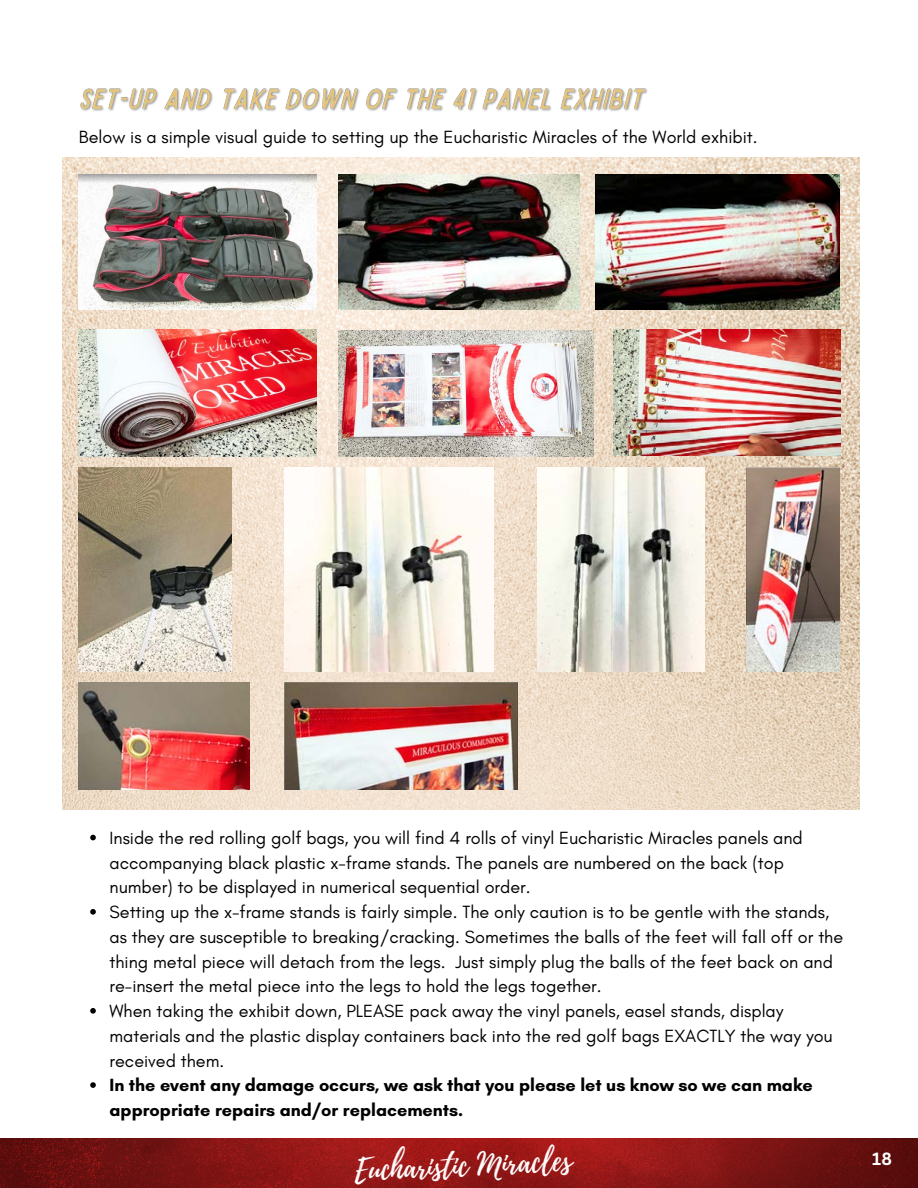
<style>
.page{position:relative;width:918px;height:1188px;background:#fff}
.page>*{position:absolute;margin:0;border:0;box-sizing:border-box;transform-origin:0 0}
.t1{font:30.6px "Playlist Script";color:#fcfcfc}
.t2{font:18px/24.8px "Glacial Indifference";color:#000}
.t3{font:700 18px/24.8px "Glacial Indifference";color:#000}
.t4{font:700 17.25px "Canva Sans";color:#fff}
</style>
<div class="page">
<img style="left:62px;top:158px;width:798px;height:651px">
<img style="left:79px;top:175px;width:237px;height:135px">
<img style="left:339px;top:175px;width:241px;height:135px">
<img style="left:596px;top:175px;width:244px;height:135px">
<img style="left:79px;top:330px;width:237px;height:127px">
<img style="left:339px;top:331px;width:254px;height:126px">
<img style="left:614px;top:330px;width:226px;height:126px">
<img style="left:79px;top:683px;width:171px;height:106px">
<img style="left:285px;top:683px;width:233px;height:106px">
<img style="left:746px;top:468px;width:93px;height:203px">
<svg style="left:90px;top:835px;width:6px;height:5px"></svg>
<svg style="left:90px;top:909px;width:6px;height:6px"></svg>
<svg style="left:90px;top:1008px;width:6px;height:6px"></svg>
<svg style="left:90px;top:1082px;width:6px;height:6px"></svg>
<img style="left:0;top:1139px;width:918px;height:49px">
<img style="left:79px;top:468px;width:153px;height:203px">
<img style="left:285px;top:468px;width:209px;height:203px">
<img style="left:537px;top:468px;width:168px;height:203px">
<img style="left:80px;top:88px;width:568px;height:23px">
<p class="t2" style="left:79px;top:124px;width:680px">Below is a simple visual guide to setting up the Eucharistic Miracles of the World exhibit.</p>
<p class="t2" style="left:110px;top:825px;width:735px">Inside the red rolling golf bags, you will find 4 rolls of vinyl Eucharistic Miracles panels and accompanying black plastic x-frame stands. The panels are numbered on the back (top number) to be displayed in numerical sequential order.<br>Setting up the x-frame stands is fairly simple. The only caution is to be gentle with the stands, as they are susceptible to breaking/cracking. Sometimes the balls of the feet will fall off or the thing metal piece will detach from the legs. Just simply plug the balls of the feet back on and re-insert the metal piece into the legs to hold the legs together.<br>When taking the exhibit down, PLEASE pack away the vinyl panels, easel stands, display materials and the plastic display containers back into the red golf bags EXACTLY the way you received them.</p>
<p class="t3" style="left:110px;top:1073px;width:705px">In the event any damage occurs, we ask that you please let us know so we can make appropriate repairs and/or replacements.</p>
<h1 class="t1" style="left:353px;top:1149px;width:219px;rotate:-3deg">Eucharistic Miracles</h1>
<p class="t4" style="left:872px;top:1147px;width:21px">18</p>
</div>
